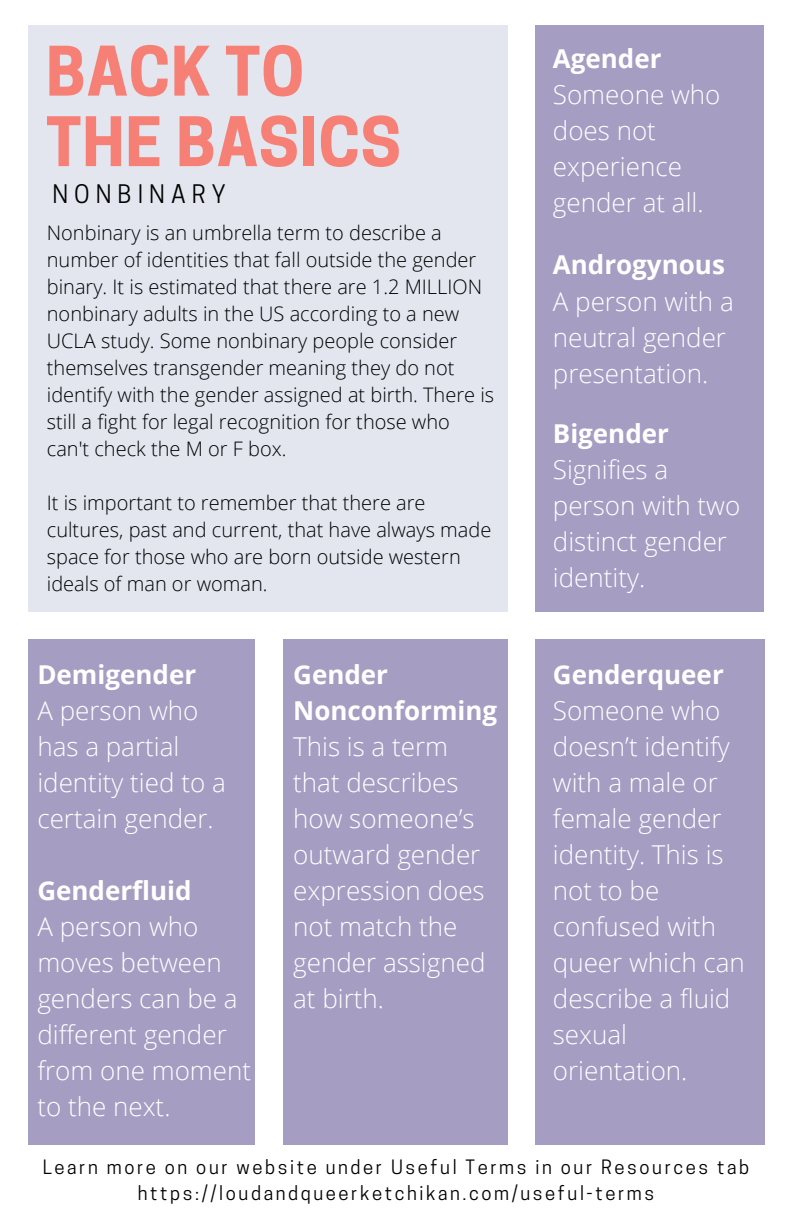
<style>
.page{position:relative;width:792px;height:1224px;background:#fff}
.page>*{position:absolute;margin:0;border:0;box-sizing:border-box;transform-origin:0 0}
.t1{font:700 64px/70.4px "Cooper Hewitt";letter-spacing:.01em;color:#f78076}
.t2{font:300 26px/36px "Open Sans";color:#fff}
.t3{font:700 26px/36px "Open Sans";color:#fff}
.t4{font:24px "Cooper Hewitt";letter-spacing:.25em;color:#000}
.t5{font:300 20px/27px "Open Sans";color:#000}
.t6{font:18.6px/25.6px "Cooper Hewitt";letter-spacing:.14em;color:#000;text-align:center}
</style>
<div class="page">
<div style="left:28px;top:26px;width:480px;height:586px;background:#e3e6ef"></div>
<div style="left:283px;top:639px;width:225px;height:506px;background:#a69dc2"></div>
<div style="left:28px;top:639px;width:227px;height:506px;background:#a69dc2"></div>
<div style="left:535px;top:639px;width:230px;height:506px;background:#a69dc2"></div>
<div style="left:535px;top:26px;width:228px;height:586px;background:#a69dc2"></div>
<h1 class="t1" style="left:46px;top:44px;width:357px">BACK TO<br>THE BASICS</h1>
<p class="t4" style="left:52px;top:185px;width:175px">NONBINARY</p>
<p class="t5" style="left:47px;top:219px;width:449px">Nonbinary is an umbrella term to describe a number of identities that fall outside the gender binary. It is estimated that there are 1.2 MILLION nonbinary adults in the US according to a new UCLA study. Some nonbinary people consider themselves transgender meaning they do not identify with the gender assigned at birth. There is still a fight for legal recognition for those who can't check the M or F box.</p>
<p class="t5" style="left:47px;top:489px;width:446px">It is important to remember that there are cultures, past and current, that have always made space for those who are born outside western ideals of man or woman.</p>
<h2 class="t3" style="left:37px;top:656px;width:160px">Demigender</h2>
<h2 class="t2" style="left:37px;top:692px;width:190px">A person who has a partial identity tied to a certain gender.</h2>
<h2 class="t3" style="left:37px;top:872px;width:156px">Genderfluid</h2>
<h2 class="t2" style="left:37px;top:908px;width:215px">A person who moves between genders can be a different gender from one moment to the next.</h2>
<h2 class="t3" style="left:293px;top:656px;width:206px">Gender<br>Nonconforming</h2>
<h2 class="t2" style="left:293px;top:728px;width:194px">This is a term that describes how someone’s outward gender expression does not match the gender assigned at birth.</h2>
<h2 class="t3" style="left:553px;top:40px;width:110px">Agender</h2>
<h2 class="t2" style="left:553px;top:76px;width:169px">Someone who does not experience gender at all.</h2>
<h2 class="t3" style="left:553px;top:246px;width:174px">Androgynous</h2>
<h2 class="t2" style="left:553px;top:282px;width:182px">A person with a neutral gender presentation.</h2>
<h2 class="t3" style="left:553px;top:415px;width:118px">Bigender</h2>
<h2 class="t2" style="left:553px;top:451px;width:189px">Signifies a person with two distinct gender identity.</h2>
<h2 class="t3" style="left:553px;top:656px;width:172px">Genderqueer</h2>
<h2 class="t2" style="left:553px;top:692px;width:194px">Someone who doesn’t identify with a male or female gender identity. This is not to be confused with queer which can describe a fluid sexual orientation.</h2>
<p class="t6" style="left:43px;top:1157px;width:708px">Learn more on our website under Useful Terms in our Resources tab https://loudandqueerketchikan.com/useful-terms</p>
</div>
